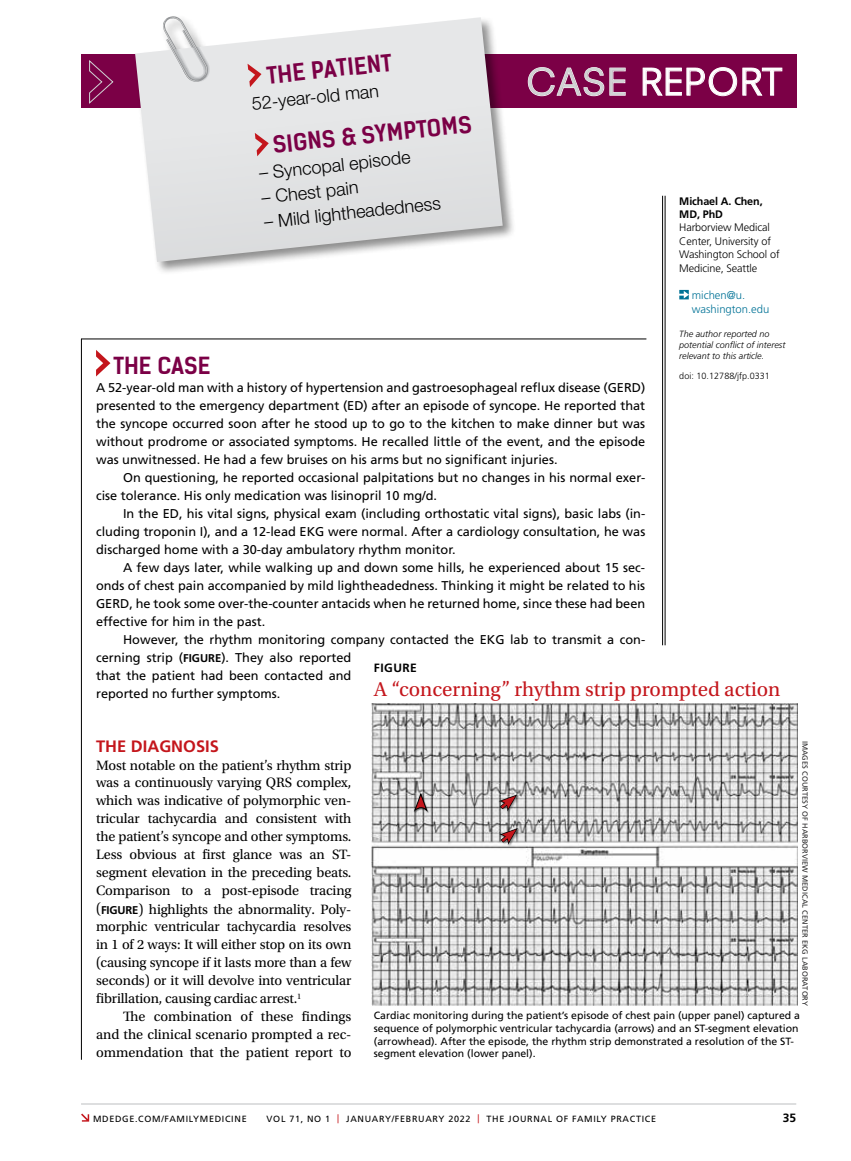
<style>
.page{position:relative;width:851px;height:1161px;background:#fff}
.page>*{position:absolute;margin:0;border:0;box-sizing:border-box;transform-origin:0 0}
.t1{font:36px "Neuzeit SLT Std";letter-spacing:.025em;color:#fff}
.t2{font:22.5px "Kelson Sans Bold BG";color:#7b0046}
.t3{font:21px "Utopia Std";color:#c4161c}
.t4{font:300 18px "Helvetica Neue LT Std";color:#000}
.t5{font:700 16.5px "Frutiger LT Std";color:#c4161c}
.t6{font:14.25px/18px "Utopia Std";letter-spacing:-.01em;color:#000;text-align:justify}
.t7{font:12.75px/18px "Frutiger LT Std";color:#000;text-align:justify}
.t8{font:700 12px "Frutiger LT Std";letter-spacing:.04em;color:#000}
.t9{font:300 11.25px/13.5px "Frutiger LT Std";color:#007296}
.t10{font:300 10.8px/13.5px "Frutiger LT Std";letter-spacing:-.01em;color:#000}
.t11{font:700 10.8px/13.5px "Frutiger LT Std";letter-spacing:-.01em;color:#000}
.t12{font:10.5px/12.8px "Frutiger LT Std";color:#000}
.t13{font:9px "Frutiger LT Std";letter-spacing:.075em;color:#000}
.t14{font:italic 300 9px/11.2px "Frutiger LT Std";color:#000}
.t15{font:300 9px "Frutiger LT Std";letter-spacing:.005em;color:#000}
.t16{font:7.5px "Frutiger LT Std";letter-spacing:.01em;color:#292829}
.s1{color:#d1d3d4}
.s2{font-weight:700;font-size:11.25px}
.s3{font-family:"Frutiger LT Std";font-weight:700;font-size:11.25px}
.s4{color:#c4161c}
</style>
<div class="page">
<svg style="left:81px;top:1114px;width:8px;height:8px"></svg>
<hr style="left:81px;top:1104px;width:715px;height:1px;background:#bcbec0">
<div style="left:81px;top:54px;width:715px;height:54px;background:#7b0046"></div>
<svg style="left:89px;top:60px;width:25px;height:44px"></svg>
<svg style="left:527px;top:67px;width:99px;height:29px"></svg>
<svg style="left:642px;top:67px;width:140px;height:29px"></svg>
<hr style="left:664px;top:196px;width:1px;height:449px;background:#000">
<hr style="left:662px;top:196px;width:1px;height:449px;background:#000">
<div style="left:133px;top:15px;width:383px;height:261px;background:#000;opacity:.45"></div>
<svg style="left:135px;top:17px;width:367px;height:245px;background:#e2e2e3"></svg>
<svg style="left:162px;top:16px;width:54px;height:70px"></svg>
<svg style="left:247px;top:64px;width:14px;height:23px"></svg>
<svg style="left:255px;top:133px;width:14px;height:23px"></svg>
<hr style="left:81px;top:339px;width:1px;height:721px;background:#000">
<hr style="left:81px;top:339px;width:565px;height:1px;background:#000">
<svg style="left:96px;top:350px;width:14px;height:26px"></svg>
<svg style="left:679px;top:290px;width:9px;height:9px"></svg>
<img style="left:372px;top:704px;width:425px;height:302px">
<div style="left:414px;top:793px;width:15px;height:20px;background:#000;opacity:.45"></div>
<svg style="left:414px;top:793px;width:14px;height:21px"></svg>
<div style="left:498px;top:794px;width:22px;height:21px;background:#000;opacity:.45"></div>
<svg style="left:496px;top:795px;width:21px;height:18px"></svg>
<div style="left:499px;top:827px;width:21px;height:21px;background:#000;opacity:.45"></div>
<svg style="left:497px;top:828px;width:21px;height:18px"></svg>
<h2 class="t2" style="left:265px;top:62px;width:127px;rotate:-6deg">THE PATIENT</h2>
<h3 class="t4" style="left:250px;top:93px;width:129px;rotate:-6deg">52-year-old man</h3>
<h2 class="t2" style="left:271px;top:131px;width:201px;rotate:-6deg">SIGNS &amp; SYMPTOMS</h2>
<h3 class="t4" style="left:258px;top:162px;width:154px;rotate:-6deg">– Syncopal episode</h3>
<h3 class="t4" style="left:260px;top:186px;width:99px;rotate:-6deg">– Chest pain</h3>
<h3 class="t4" style="left:263px;top:211px;width:179px;rotate:-6deg">– Mild lightheadedness</h3>
<h1 class="t1" style="left:526px;top:60px;width:257px"><span class="s1">CASE</span> REPORT</h1>
<p class="t11" style="left:679px;top:194px;width:85px">Michael A. Chen,<br>MD, PhD</p>
<p class="t10" style="left:679px;top:221px;width:102px">Harborview Medical<br>Center, University of<br>Washington School of<br>Medicine, Seattle</p>
<p class="t9" style="left:691px;top:289px;width:79px">michen@u. washington.edu</p>
<p class="t14" style="left:679px;top:328px;width:108px">The author reported no potential conflict of interest relevant to this article.</p>
<p class="t15" style="left:679px;top:371px;width:92px">doi: 10.12788/jfp.0331</p>
<h2 class="t2" style="left:114px;top:351px;width:98px">THE CASE</h2>
<p class="t7" style="left:96px;top:378px;width:550px">A 52-year-old man with a history of hypertension and gastroesophageal reflux disease (GERD) presented to the emergency department (ED) after an episode of syncope. He reported that the syncope occurred soon after he stood up to go to the kitchen to make dinner but was without prodrome or associated symptoms. He recalled little of the event, and the episode was unwitnessed. He had a few bruises on his arms but no significant injuries.</p>
<p class="t7" style="left:96px;top:468px;width:550px;text-indent:27px">On questioning, he reported occasional palpitations but no changes in his normal exer&shy;cise tolerance. His only medication was lisinopril 10 mg/d.</p>
<p class="t7" style="left:96px;top:504px;width:550px;text-indent:27px">In the ED, his vital signs, physical exam (including orthostatic vital signs), basic labs (in&shy;cluding troponin I), and a 12-lead EKG were normal. After a cardiology consultation, he was discharged home with a 30-day ambulatory rhythm monitor.</p>
<p class="t7" style="left:96px;top:558px;width:550px;text-indent:27px">A few days later, while walking up and down some hills, he experienced about 15 sec&shy;onds of chest pain accompanied by mild lightheadedness. Thinking it might be related to his GERD, he took some over-the-counter antacids when he returned home, since these had been effective for him in the past.</p>
<p class="t7" style="left:96px;top:630px;width:550px;text-align:left;text-indent:27px">However, the rhythm monitoring company contacted the EKG lab to transmit a con&shy;cerning strip (<span class="s2">FIGURE</span>). They also reported<br>that the patient had been contacted and<br>reported no further symptoms.</p>
<p class="t5" style="left:96px;top:736px;width:124px">THE DIAGNOSIS</p>
<p class="t6" style="left:96px;top:756px;width:257px">Most notable on the patient’s rhythm strip was a continuously varying QRS complex, which was indicative of polymorphic ven&shy;tricular tachycardia and consistent with the patient’s syncope and other symptoms.<br>Less obvious at first glance was an ST&shy;segment elevation in the preceding beats.<br>Comparison to a post-episode tracing (<span class="s3">FIGURE</span>) highlights the abnormality. Poly&shy;morphic ventricular tachycardia resolves in 1 of 2 ways: It will either stop on its own (causing syncope if it lasts more than a few seconds) or it will devolve into ventricular fibrillation, causing cardiac arrest.<sup>1</sup></p>
<p class="t6" style="left:96px;top:1008px;width:257px;text-indent:27px">The combination of these findings and the clinical scenario prompted a rec&shy;ommendation that the patient report to</p>
<p class="t8" style="left:374px;top:661px;width:45px">FIGURE</p>
<h3 class="t3" style="left:374px;top:678px;width:408px">A “concerning” rhythm strip prompted action</h3>
<p class="t16" style="left:809px;top:741px;width:267px;rotate:90deg">IMAGES COURTESY OF HARBORVIEW MEDICAL CENTER EKG LABORATORY</p>
<p class="t12" style="left:374px;top:1009px;width:427px">Cardiac monitoring during the patient’s episode of chest pain (upper panel) captured a sequence of polymorphic ventricular tachycardia (arrows) and an ST-segment elevation (arrowhead). After the episode, the rhythm strip demonstrated a resolution of the ST&shy;segment elevation (lower panel).</p>
<p class="t13" style="left:93px;top:1113px;width:155px">MDEDGE.COM/FAMILYMEDICINE</p>
<p class="t13" style="left:266px;top:1113px;width:391px">VOL 71, NO 1 <span class="s4">|</span> JANUARY/FEBRUARY 2022 <span class="s4">|</span> THE JOURNAL OF FAMILY PRACTICE</p>
<p class="t8" style="left:782px;top:1111px;width:15px">35</p>
</div>
